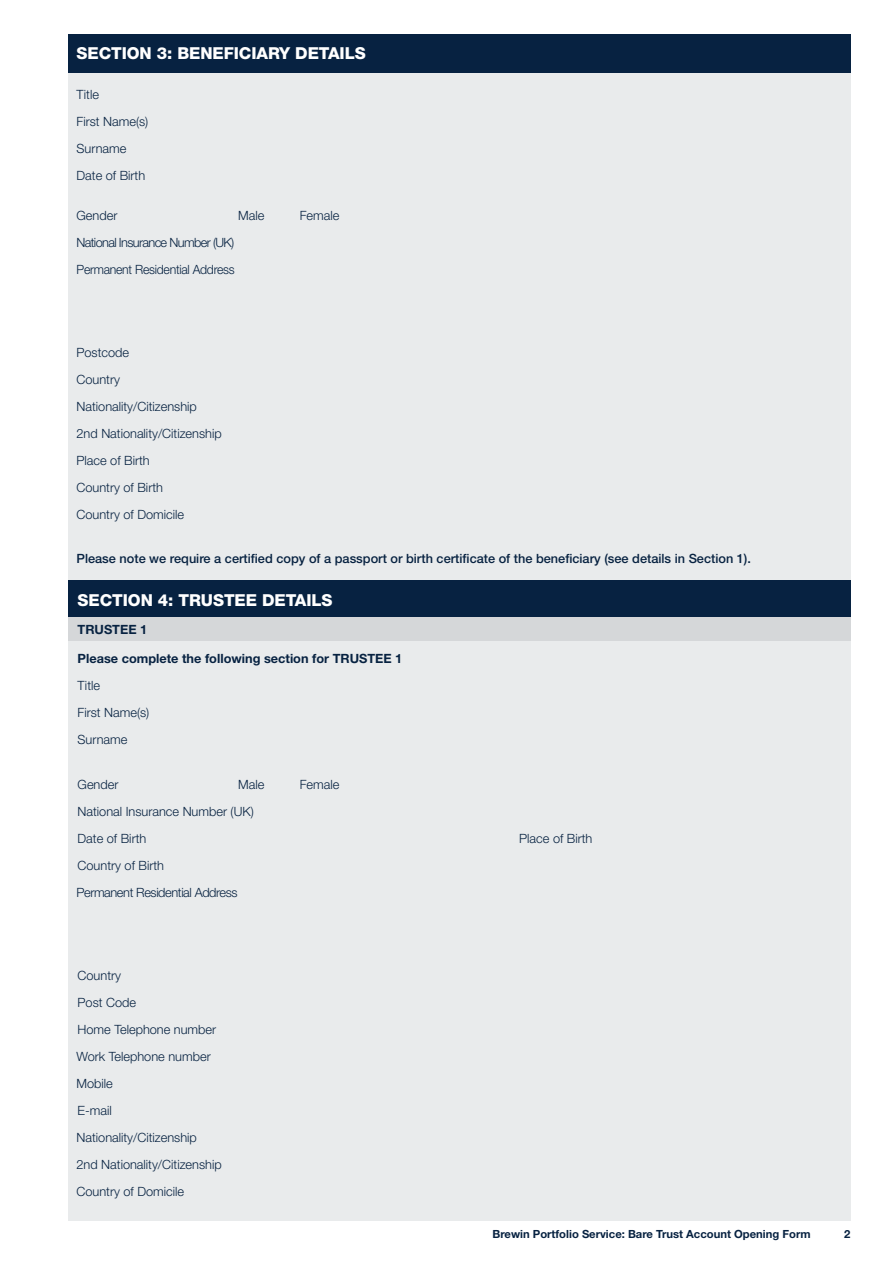
<style>
.page{position:relative;width:893px;height:1263px;background:#fff}
.page>*{position:absolute;margin:0;border:0;box-sizing:border-box;transform-origin:0 0}
.t1{font:800 16.5px "Helvetica Neue LT Std";letter-spacing:-.005em;color:#fff}
.t2{font:300 12.75px/27px "Helvetica Neue LT Std";color:#072241}
.t3{font:500 12.75px "Helvetica Neue LT Std";color:#072241}
.t4{font:300 12.75px/27px "Helvetica Neue LT Std";letter-spacing:-.02em;color:#072241}
.t5{font:700 12.75px "Helvetica Neue LT Std";color:#072241}
.t6{font:300 12.75px/27px "Helvetica Neue LT Std";letter-spacing:-.03em;color:#072241}
.t7{font:700 11.25px "Helvetica Neue LT Std";color:#072241}
</style>
<div class="page">
<div style="left:68px;top:34px;width:782px;height:1186px;background:#e9ebec"></div>
<div style="left:68px;top:34px;width:782px;height:38px;background:#072241"></div>
<div style="left:68px;top:580px;width:782px;height:39px;background:#072241"></div>
<div style="left:68px;top:617px;width:782px;height:24px;background:#d5d7d9"></div>
<p class="t1" style="left:77px;top:43px;width:291px">SECTION 3: BENEFICIARY DETAILS</p>
<p class="t2" style="left:77px;top:81px;width:73px">Title<br>First Name(s)<br>Surname<br>Date of Birth</p>
<p class="t2" style="left:77px;top:202px;width:42px">Gender</p>
<p class="t2" style="left:238px;top:202px;width:28px">Male</p>
<p class="t2" style="left:300px;top:202px;width:41px">Female</p>
<p class="t4" style="left:77px;top:229px;width:160px">National Insurance Number (UK)<br>Permanent Residential Address</p>
<p class="t2" style="left:77px;top:338px;width:147px">Postcode<br>Country<br>Nationality/Citizenship<br>2nd Nationality/Citizenship<br>Place of Birth<br>Country of Birth<br>Country of Domicile</p>
<p class="t3" style="left:77px;top:551px;width:676px">Please note we require a certified copy of a passport or birth certificate of the beneficiary (see details in Section 1).</p>
<p class="t1" style="left:78px;top:590px;width:256px">SECTION 4: TRUSTEE DETAILS</p>
<p class="t5" style="left:78px;top:621px;width:71px">TRUSTEE 1</p>
<p class="t5" style="left:78px;top:651px;width:326px">Please complete the following section for TRUSTEE 1</p>
<p class="t2" style="left:78px;top:672px;width:73px">Title<br>First Name(s)<br>Surname</p>
<p class="t2" style="left:78px;top:771px;width:42px">Gender</p>
<p class="t2" style="left:238px;top:771px;width:28px">Male</p>
<p class="t2" style="left:300px;top:771px;width:41px">Female</p>
<p class="t2" style="left:78px;top:798px;width:178px">National Insurance Number (UK)<br>Date of Birth</p>
<p class="t2" style="left:519px;top:825px;width:75px">Place of Birth</p>
<p class="t6" style="left:77px;top:852px;width:163px">Country of Birth<br>Permanent Residential Address</p>
<p class="t2" style="left:77px;top:961px;width:147px">Country<br>Post Code<br>Home Telephone number<br>Work Telephone number<br>Mobile<br>E-mail<br>Nationality/Citizenship<br>2nd Nationality/Citizenship<br>Country of Domicile</p>
<p class="t7" style="left:492px;top:1227px;width:320px">Brewin Portfolio Service: Bare Trust Account Opening Form</p>
<p class="t7" style="left:844px;top:1227px;width:8px">2</p>
</div>
